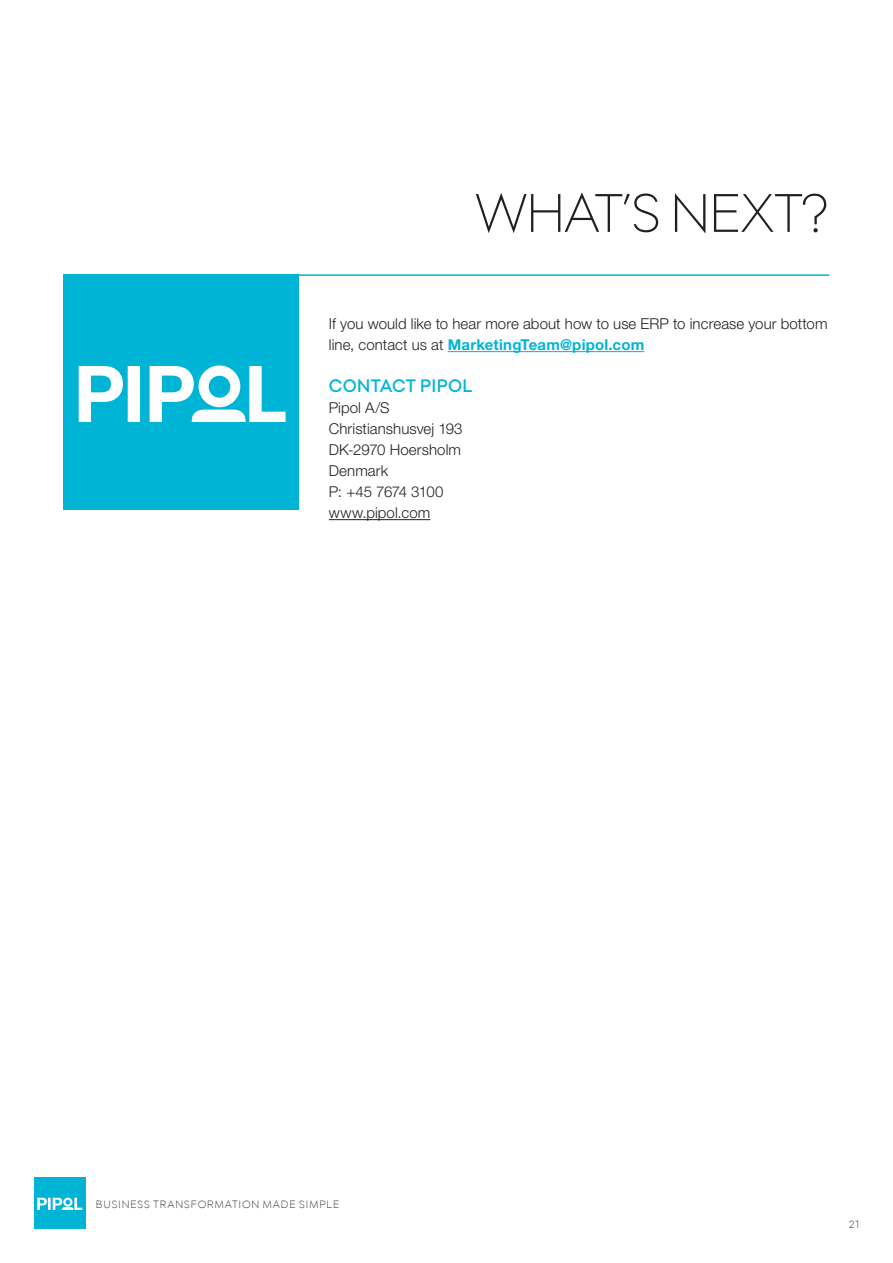
<style>
.page{position:relative;width:893px;height:1263px;background:#fff}
.page>*{position:absolute;margin:0;border:0;box-sizing:border-box;transform-origin:0 0}
.t1{font:300 54px "Soin Sans Pro";letter-spacing:-.03em;color:#231f20}
.t2{font:500 18px "Soin Sans Pro";letter-spacing:.01em;color:#00b4d6}
.t3{font:300 15px/21px "Helvetica Neue LT Std";letter-spacing:.005em;color:#231f20}
.t4{font:300 15px "Helvetica Neue LT Std";letter-spacing:-.04em;color:#231f20}
.t5{font:300 10.5px "Soin Sans Pro";letter-spacing:.085em;color:#231f20}
.s1{font-weight:700;color:#00b4d6}
</style>
<div class="page">
<div style="left:34px;top:1178px;width:51px;height:51px;background:#00b4d6"></div>
<svg style="left:37px;top:1197px;width:45px;height:13px"></svg>
<div style="left:64px;top:274px;width:235px;height:236px;background:#00b4d6"></div>
<svg style="left:79px;top:365px;width:207px;height:57px"></svg>
<hr style="left:448px;top:351px;width:196px;height:1px;background:#00b4d6">
<hr style="left:329px;top:519px;width:101px;height:1px;background:#231f20">
<hr style="left:64px;top:274px;width:765px;height:2px;background:#00b4d6">
<p class="t1" style="left:474px;top:182px;width:357px">WHAT’S NEXT?</p>
<p class="t3" style="left:329px;top:313px;width:500px">If you would like to hear more about how to use ERP to increase your bottom line, contact us at <span class="s1">MarketingTeam@pipol.com</span></p>
<p class="t2" style="left:329px;top:375px;width:145px">CONTACT PIPOL</p>
<p class="t3" style="left:329px;top:397px;width:62px">Pipol A/S</p>
<p class="t3" style="left:329px;top:418px;width:135px">Christianshusvej 193</p>
<p class="t3" style="left:329px;top:439px;width:134px">DK-2970 Hoersholm</p>
<p class="t3" style="left:329px;top:460px;width:61px">Denmark</p>
<p class="t4" style="left:329px;top:483px;width:116px">P: +45 7674 3100</p>
<p class="t3" style="left:329px;top:502px;width:103px">www.pipol.com</p>
<p class="t5" style="left:96px;top:1198px;width:245px">BUSINESS TRANSFORMATION MADE SIMPLE</p>
<p class="t5" style="left:849px;top:1219px;width:12px">21</p>
</div>
